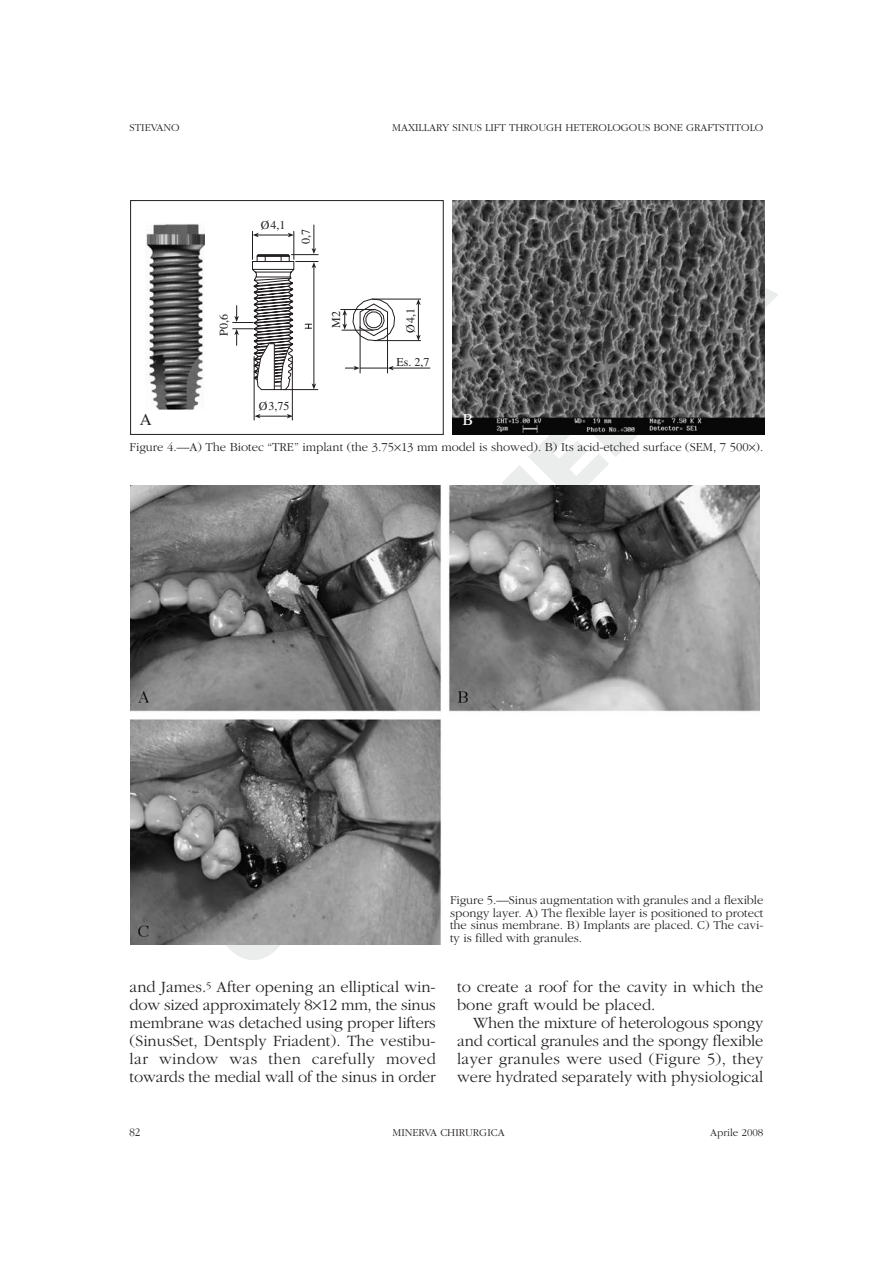
<style>
.page{position:relative;width:893px;height:1263px;background:#fff}
.page>*{position:absolute;margin:0;border:0;box-sizing:border-box;transform-origin:0 0}
.t1{font:16.5px "Times";color:#231f20}
.t2{font:16.5px "Times";color:#fff}
.t3{font:300 16.35px/17.9px "Garamond";color:#231f20;text-align:justify}
.t4{font:300 12.6px/12.8px "Garamond";color:#231f20;text-align:justify}
.t5{font:12px "Times";letter-spacing:.065em;color:#231f20}
.t6{font:300 12px "Garamond";color:#231f20;scale:.9 1}
.t7{font:300 10.95px "Garamond";color:#231f20}
</style>
<div class="page">
<hr style="left:372px;top:299px;width:49px;height:1px;background:#231f20">
<hr style="left:374px;top:340px;width:47px;height:1px;background:#231f20">
<hr style="left:340px;top:309px;width:34px;height:1px;background:#231f20">
<hr style="left:341px;top:330px;width:32px;height:1px;background:#231f20">
<svg style="left:342px;top:298px;width:53px;height:43px"></svg>
<hr style="left:418px;top:304px;width:1px;height:32px;background:#231f20">
<svg style="left:416px;top:299px;width:4px;height:6px"></svg>
<svg style="left:416px;top:335px;width:4px;height:6px"></svg>
<hr style="left:360px;top:326px;width:1px;height:47px;background:#231f20">
<hr style="left:387px;top:326px;width:1px;height:47px;background:#231f20">
<hr style="left:392px;top:368px;width:38px;height:1px;background:#231f20">
<svg style="left:345px;top:366px;width:48px;height:4px"></svg>
<svg style="left:255px;top:414px;width:37px;height:4px"></svg>
<hr style="left:254px;top:356px;width:1px;height:64px;background:#231f20">
<hr style="left:292px;top:356px;width:1px;height:64px;background:#231f20">
<svg style="left:233px;top:225px;width:85px;height:165px"></svg>
<hr style="left:284px;top:389px;width:34px;height:1px;background:#231f20">
<img style="left:146px;top:224px;width:58px;height:186px">
<div style="left:130px;top:200px;width:313px;height:235px;border:1px solid #231f20"></div>
<img style="left:452px;top:200px;width:312px;height:234px">
<img style="left:130px;top:486px;width:629px;height:459px">
<p class="t7" style="left:129px;top:124px;width:52px">STIEVANO</p>
<p class="t7" style="left:392px;top:124px;width:372px">MAXILLARY SINUS LIFT THROUGH HETEROLOGOUS BONE GRAFTSTITOLO</p>
<p class="t5" style="left:219px;top:336px;width:24px;rotate:-90deg">P0,6</p>
<p class="t5" style="left:261px;top:221px;width:26px">Ø4,1</p>
<p class="t5" style="left:301px;top:244px;width:16px;rotate:-90deg">0,7</p>
<p class="t5" style="left:259px;top:401px;width:32px">Ø3,75</p>
<p class="t5" style="left:332px;top:328px;width:18px;rotate:-90deg">M2</p>
<p class="t5" style="left:406px;top:333px;width:26px;rotate:-90deg">Ø4,1</p>
<p class="t5" style="left:396px;top:357px;width:34px">Es. 2,7</p>
<p class="t1" style="left:140px;top:414px;width:13px">A</p>
<p class="t2" style="left:462px;top:414px;width:13px">B</p>
<p class="t4" style="left:129px;top:442px;width:635px">Figure 4.—A) The Biotec “TRE” implant (the 3.75 13 mm model is showed). B) Its acid-etched surface (SEM, 7 500 ).</p>
<p class="t4" style="left:450px;top:895px;width:315px">Figure 5.—Sinus augmentation with granules and a flexible spongy layer. A) The flexible layer is positioned to protect the sinus membrane. B) Implants are placed. C) The cavi&shy;ty is filled with granules.</p>
<p class="t3" style="left:129px;top:980px;width:308px">and James.<sup>5</sup> After opening an elliptical win&shy;dow sized approximately 8 12 mm, the sinus membrane was detached using proper lifters (SinusSet, Dentsply Friadent). The vestibu&shy;lar window was then carefully moved towards the medial wall of the sinus in order</p>
<p class="t3" style="left:457px;top:979px;width:308px">to create a roof for the cavity in which the bone graft would be placed.</p>
<p class="t3" style="left:457px;top:1015px;width:308px;text-indent:16px">When the mixture of heterologous spongy and cortical granules and the spongy flexible layer granules were used (Figure 5), they were hydrated separately with physiological</p>
<p class="t6" style="left:129px;top:1127px;width:13px">82</p>
<p class="t7" style="left:392px;top:1128px;width:114px">MINERVA CHIRURGICA</p>
<p class="t7" style="left:710px;top:1128px;width:55px">Aprile 2008</p>
</div>
